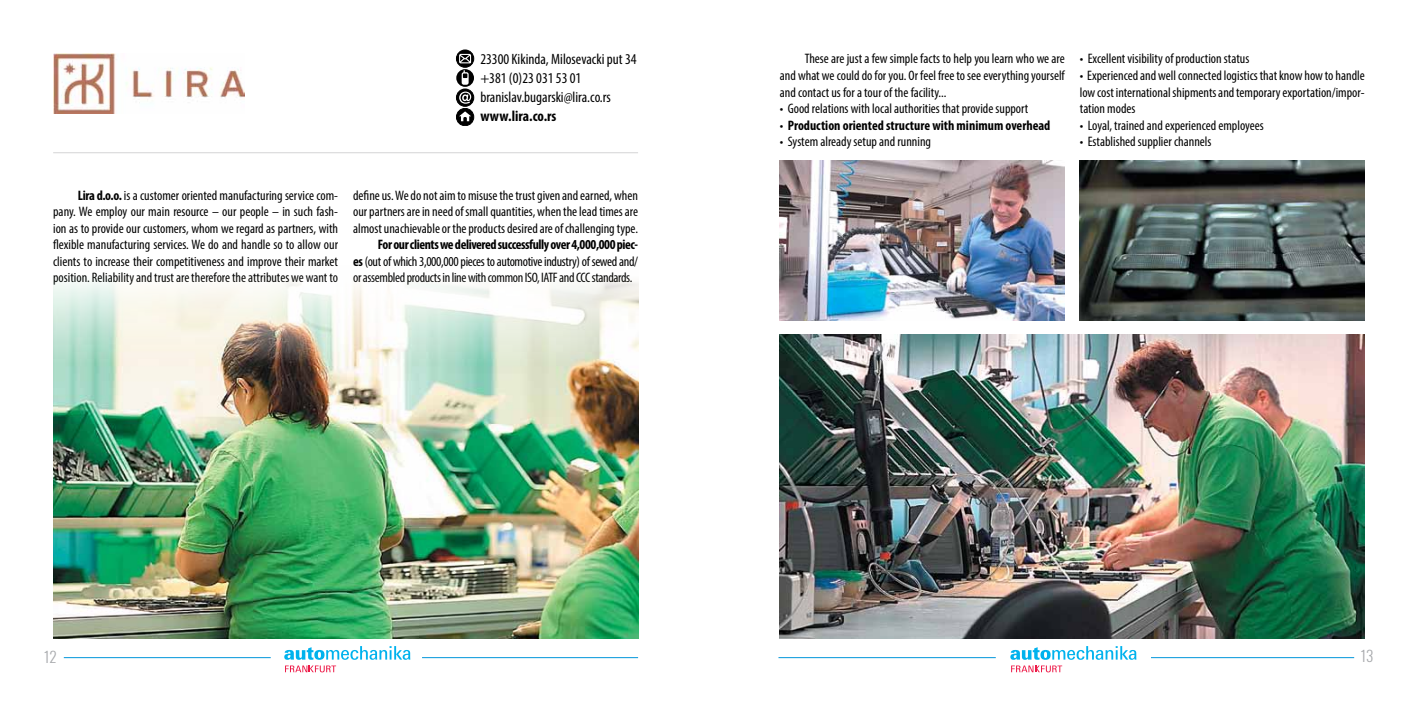
<style>
.page{position:relative;width:1418px;height:709px;background:#fff}
.page>*{position:absolute;margin:0;border:0;box-sizing:border-box;transform-origin:0 0}
.t1{font:condensed 15px/18.8px "Myriad Pro";color:#000}
.t2{font:700 condensed 15px "Myriad Pro";color:#000}
.t3{font:300 15px "Oswald";color:#a7a9ac}
.t4{font:condensed 13.75px/16.5px "Myriad Pro";color:#000;text-align:justify}
.t5{font:700 condensed 13.75px "Myriad Pro";color:#000}
.s1{font-weight:700}
.s2{font-weight:400}
</style>
<div class="page">
<img style="left:780px;top:334px;width:584px;height:304px">
<img style="left:53px;top:53px;width:191px;height:61px">
<img style="left:53px;top:280px;width:585px;height:358px">
<img style="left:1079px;top:160px;width:285px;height:160px">
<img style="left:780px;top:160px;width:284px;height:160px">
<div style="left:456px;top:89px;width:18px;height:17px;border:1px solid #000;border-radius:50%"></div>
<svg style="left:456px;top:69px;width:18px;height:35px"></svg>
<div style="left:456px;top:108px;width:18px;height:18px;background:#000;border-radius:50%"></div>
<div style="left:456px;top:108px;width:18px;height:18px;border:1px solid #000;border-radius:50%"></div>
<svg style="left:459px;top:111px;width:12px;height:10px"></svg>
<svg style="left:456px;top:50px;width:18px;height:17px"></svg>
<div style="left:456px;top:50px;width:18px;height:17px;border:1px solid #000;border-radius:50%"></div>
<svg style="left:459px;top:54px;width:12px;height:9px"></svg>
<hr style="left:64px;top:657px;width:207px;height:1px;background:#0095da">
<hr style="left:422px;top:657px;width:216px;height:1px;background:#0095da">
<svg style="left:284px;top:646px;width:126px;height:26px"></svg>
<hr style="left:1150px;top:657px;width:204px;height:1px;background:#0095da">
<hr style="left:778px;top:657px;width:217px;height:1px;background:#0095da">
<svg style="left:1010px;top:646px;width:126px;height:26px"></svg>
<hr style="left:53px;top:152px;width:585px;height:1px;background:#6d6e71">
<p class="t1" style="left:480px;top:50px;width:158px">23300 Kikinda, Milosevacki put 34 +381 (0)23 031 53 01 branislav.bugarski@lira.co.rs</p>
<p class="t2" style="left:480px;top:106px;width:78px">www.lira.co.rs</p>
<p class="t4" style="left:53px;top:186px;width:286px;text-indent:25px"><span class="s1">Lira d.o.o.</span> is a customer oriented manufacturing service com&shy;pany. We employ our main resource – our people – in such fash&shy;ion as to provide our customers, whom we regard as partners, with flexible manufacturing services. We do and handle so to allow our clients to increase their competitiveness and improve their market position. Reliability and trust are therefore the attributes we want to</p>
<p class="t4" style="left:353px;top:186px;width:286px">define us. We do not aim to misuse the trust given and earned, when our partners are in need of small quantities, when the lead times are almost unachievable or the products desired are of challenging type.</p>
<p class="t4" style="left:353px;top:236px;width:286px;text-indent:25px"><span class="s1">For our clients we delivered successfully over 4,000,000 piec&shy;es</span> (out of which 3,000,000 pieces to automotive industry) of sewed and/ or assembled products in line with common ISO, IATF and CCC standards.</p>
<p class="t4" style="left:780px;top:51px;width:286px;text-indent:25px">These are just a few simple facts to help you learn who we are and what we could do for you. Or feel free to see everything yourself and contact us for a tour of the facility...</p>
<p class="t4" style="left:780px;top:100px;width:250px">• Good relations with local authorities that provide support</p>
<p class="t5" style="left:780px;top:116px;width:272px"><span class="s2">•</span> Production oriented structure with minimum overhead</p>
<p class="t4" style="left:780px;top:133px;width:153px">• System already setup and running</p>
<p class="t4" style="left:1079px;top:51px;width:171px">• Excellent visibility of production status</p>
<p class="t4" style="left:1079px;top:67px;width:286px">• Experienced and well connected logistics that know how to handle low cost international shipments and temporary exportation/impor&shy;tation modes</p>
<p class="t4" style="left:1079px;top:117px;width:185px">• Loyal, trained and experienced employees</p>
<p class="t4" style="left:1079px;top:133px;width:133px">• Established supplier channels</p>
<p class="t3" style="left:44px;top:644px;width:14px">12</p>
<p class="t3" style="left:1360px;top:642px;width:14px">13</p>
</div>
